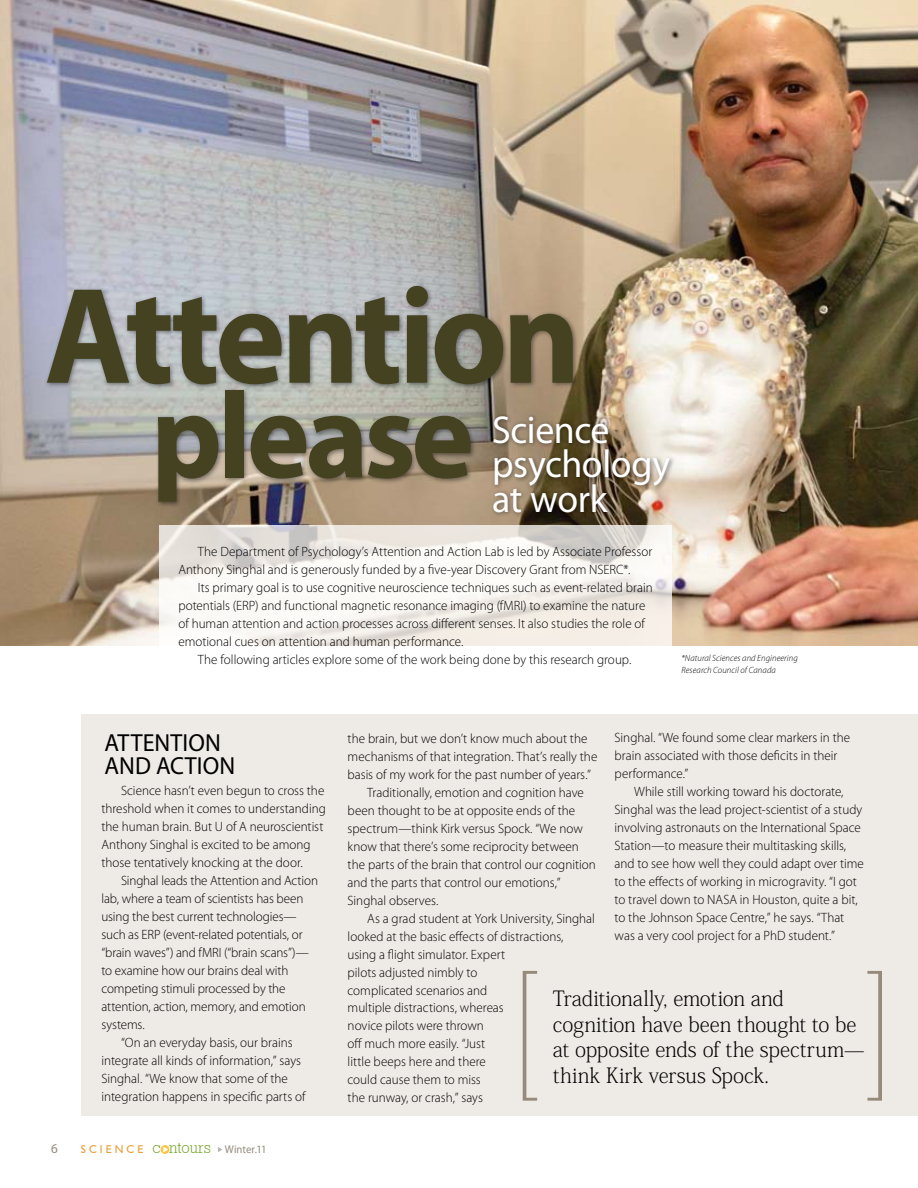
<style>
.page{position:relative;width:918px;height:1188px;background:#fff}
.page>*{position:absolute;margin:0;border:0;box-sizing:border-box;transform-origin:0 0}
.t1{font:700 138px "Myriad Pro";letter-spacing:-.04em;color:#454222}
.t2{font:700 123px "Myriad Pro";letter-spacing:-.035em;color:#454222}
.t3{font:39px/34.5px "Myriad Pro";letter-spacing:-.01em;color:#fff}
.t4{font:24.75px/22.5px "Myriad Pro";color:#000}
.t5{font:200 21px/25.5px "Koz Min Pro";letter-spacing:-.01em;color:#000}
.t6{font:300 13.5px/18px "Myriad Pro";color:#000}
.t7{font:13.5px "Myriad Pro";color:#958a7b}
.t8{font:11.25px "Myriad Pro";letter-spacing:.005em;color:#958a7b;scale:.95 1}
.t9{font:italic 300 9px/12px "Myriad Pro";letter-spacing:.01em;color:#000}
.s1{font-family:"Humanist 521 BT";color:#e99d37}
.s2{font-family:"Geometric Slab 712 BT Light A";font-size:16.05px;color:#7ba832}
</style>
<div class="page">
<svg style="left:218px;top:1147px;width:4px;height:5px"></svg>
<svg style="left:161px;top:1145px;width:8px;height:9px"></svg>
<div style="left:81px;top:714px;width:837px;height:402px;background:#eeeae5"></div>
<img style="left:0;top:0;width:918px;height:645px">
<svg style="left:523px;top:971px;width:359px;height:130px"></svg>
<div style="left:44px;top:283px;width:534px;height:224px;background:#000;opacity:.44"></div>
<div style="left:491px;top:413px;width:185px;height:104px;background:#000;opacity:.44"></div>
<svg style="left:159px;top:526px;width:513px;height:120px"></svg>
<h1 class="t1" style="left:45px;top:246px;width:538px">Attention</h1>
<h2 class="t2" style="left:151px;top:356px;width:325px">please</h2>
<h3 class="t3" style="left:492px;top:412px;width:180px">Science psychology at work</h3>
<p class="t6" style="left:178px;top:542px;width:475px;text-indent:19px">The Department of Psychology’s Attention and Action Lab is led by Associate Professor<br>Anthony Singhal and is generously funded by a five-year Discovery Grant from NSERC*.</p>
<p class="t6" style="left:198px;top:578px;width:456px">Its primary goal is to use cognitive neuroscience techniques such as event-related brain</p>
<p class="t6" style="left:178px;top:596px;width:468px">potentials (ERP) and functional magnetic resonance imaging (fMRI) to examine the nature</p>
<p class="t6" style="left:178px;top:614px;width:468px">of human attention and action processes across different senses. It also studies the role of</p>
<p class="t6" style="left:178px;top:632px;width:287px">emotional cues on attention and human performance.</p>
<p class="t6" style="left:198px;top:650px;width:435px">The following articles explore some of the work being done by this research group.</p>
<p class="t9" style="left:681px;top:652px;width:118px">*Natural Sciences and Engineering<br>Research Council of Canada</p>
<h3 class="t4" style="left:105px;top:731px;width:94px">Attention<br>and Action</h3>
<p class="t6" style="left:102px;top:781px;width:226px;text-indent:19px">Science hasn’t even begun to cross the threshold when it comes to understanding the human brain. But U of A neuroscientist Anthony Singhal is excited to be among those tentatively knocking at the door.</p>
<p class="t6" style="left:121px;top:871px;width:199px">Singhal leads the Attention and Action</p>
<p class="t6" style="left:102px;top:889px;width:203px">lab, where a team of scientists has been</p>
<p class="t6" style="left:102px;top:907px;width:196px">using the best current technologies—</p>
<p class="t6" style="left:102px;top:925px;width:203px">such as ERP (event-related potentials, or</p>
<p class="t6" style="left:102px;top:943px;width:209px">“brain waves”) and fMRI (“brain scans”)—</p>
<p class="t6" style="left:102px;top:961px;width:188px">to examine how our brains deal with</p>
<p class="t6" style="left:102px;top:979px;width:186px">competing stimuli processed by the</p>
<p class="t6" style="left:102px;top:997px;width:206px">attention, action, memory, and emotion</p>
<p class="t6" style="left:102px;top:1015px;width:45px">systems.</p>
<p class="t6" style="left:121px;top:1033px;width:173px">“On an everyday basis, our brains</p>
<p class="t6" style="left:102px;top:1051px;width:201px">integrate all kinds of information,” says</p>
<p class="t6" style="left:102px;top:1069px;width:188px">Singhal. “We know that some of the</p>
<p class="t6" style="left:102px;top:1087px;width:206px">integration happens in specific parts of</p>
<p class="t7" style="left:51px;top:1141px;width:8px">6</p>
<p class="t8" style="left:81px;top:1143px;width:197px"><span class="s1">S C I E N C E</span> <span class="s2">c ntours</span> Winter.11</p>
<p class="t6" style="left:615px;top:729px;width:237px">Singhal. “We found some clear markers in the brain associated with those deficits in their performance.”</p>
<p class="t6" style="left:615px;top:783px;width:251px;text-indent:19px">While still working toward his doctorate, Singhal was the lead project-scientist of a study involving astronauts on the International Space Station—to measure their multitasking skills, and to see how well they could adapt over time to the effects of working in microgravity. “I got to travel down to NASA in Houston, quite a bit, to the Johnson Space Centre,” he says. “That was a very cool project for a PhD student.”</p>
<p class="t6" style="left:348px;top:729px;width:241px">the brain, but we don’t know much about the</p>
<p class="t6" style="left:348px;top:747px;width:251px">mechanisms of that integration. That’s really the</p>
<p class="t6" style="left:348px;top:765px;width:245px">basis of my work for the past number of years.”</p>
<p class="t6" style="left:367px;top:783px;width:218px">Traditionally, emotion and cognition have</p>
<p class="t6" style="left:348px;top:801px;width:229px">been thought to be at opposite ends of the</p>
<p class="t6" style="left:348px;top:819px;width:237px">spectrum—think Kirk versus Spock. “We now</p>
<p class="t6" style="left:348px;top:837px;width:233px">know that there’s some reciprocity between</p>
<p class="t6" style="left:348px;top:855px;width:250px">the parts of the brain that control our cognition</p>
<p class="t6" style="left:348px;top:873px;width:215px">and the parts that control our emotions,”</p>
<p class="t6" style="left:348px;top:891px;width:92px">Singhal observes.</p>
<p class="t6" style="left:367px;top:909px;width:229px">As a grad student at York University, Singhal</p>
<p class="t6" style="left:348px;top:927px;width:217px">looked at the basic effects of distractions,</p>
<p class="t6" style="left:348px;top:945px;width:159px">using a flight simulator. Expert</p>
<p class="t6" style="left:348px;top:963px;width:131px">pilots adjusted nimbly to</p>
<p class="t6" style="left:348px;top:981px;width:141px">complicated scenarios and</p>
<p class="t6" style="left:348px;top:999px;width:158px">multiple distractions, whereas</p>
<p class="t6" style="left:348px;top:1017px;width:138px">novice pilots were thrown</p>
<p class="t6" style="left:348px;top:1035px;width:139px">off much more easily. “Just</p>
<p class="t6" style="left:348px;top:1053px;width:140px">little beeps here and there</p>
<p class="t6" style="left:348px;top:1071px;width:135px">could cause them to miss</p>
<p class="t6" style="left:348px;top:1089px;width:137px">the runway, or crash,” says</p>
<h3 class="t5" style="left:553px;top:985px;width:313px">Traditionally, emotion and cognition have been thought to be at opposite ends of the spectrum— think Kirk versus Spock.</h3>
</div>
